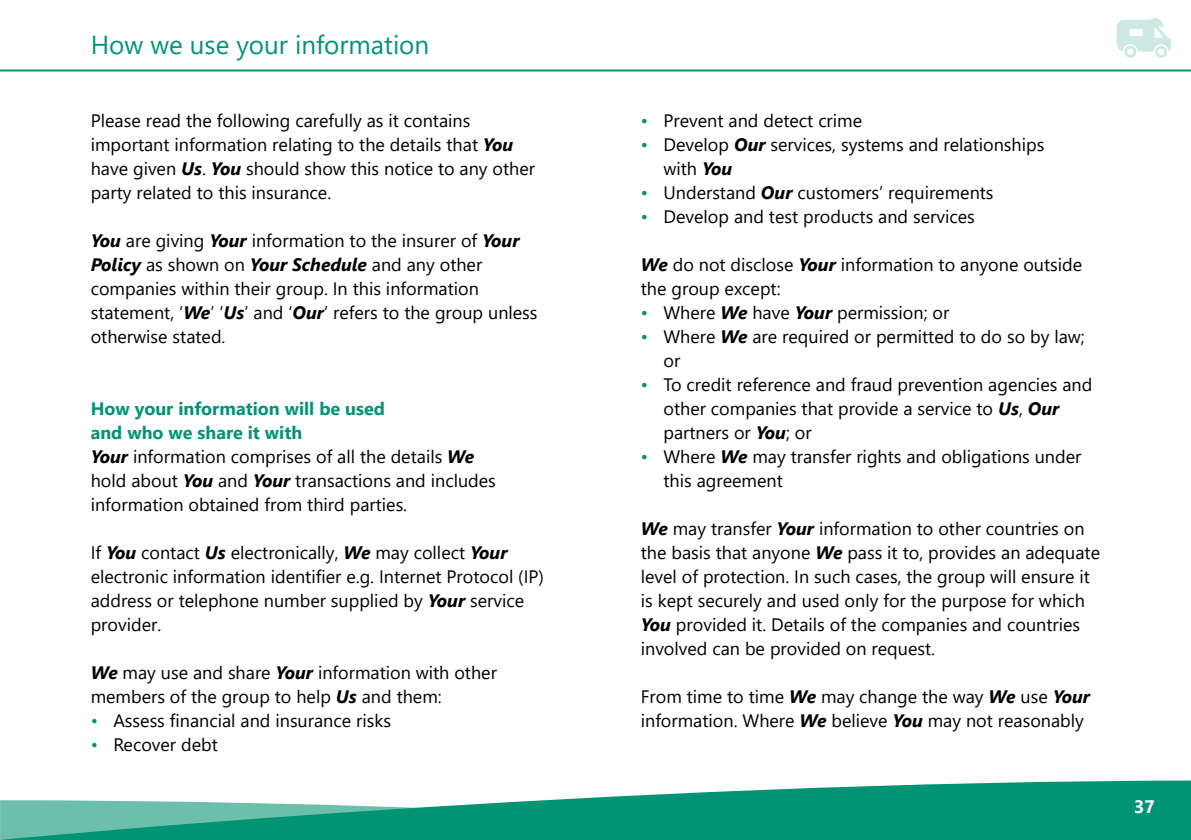
<style>
.page{position:relative;width:1191px;height:840px;background:#fff}
.page>*{position:absolute;margin:0;border:0;box-sizing:border-box;transform-origin:0 0}
.t1{font:26px "Segoe UI";color:#009475}
.t2{font:18px/24px "Segoe UI";color:#000}
.t3{font:700 18px "Segoe UI";color:#fff}
.s1{font-weight:700;font-style:italic}
.s2{font-weight:700;color:#009475}
.s3{color:#00925b}
</style>
<div class="page">
<svg style="left:0;top:780px;width:1191px;height:59px;fill:#009475"></svg>
<hr style="left:0;top:69px;width:1191px;height:2px;background:#009475">
<svg style="left:1116px;top:18px;width:55px;height:40px"></svg>
<h1 class="t1" style="left:91px;top:21px;width:340px">How we use your information</h1>
<p class="t2" style="left:91px;top:107px;width:446px">Please read the following carefully as it contains important information relating to the details that <span class="s1">You </span>have given <span class="s1">Us</span>. <span class="s1">You</span> should show this notice to any other party related to this insurance.</p>
<p class="t2" style="left:91px;top:226px;width:448px"><span class="s1">You</span> are giving <span class="s1">Your</span> information to the insurer of <span class="s1">Your Policy</span> as shown on <span class="s1">Your Schedule</span> and any other companies within their group. In this information statement, ‘<span class="s1">We</span>’ ‘<span class="s1">Us</span>’ and ‘<span class="s1">Our</span>’ refers to the group unless otherwise stated.</p>
<p class="t2" style="left:91px;top:394px;width:407px"><span class="s2">How your information will be used<br>and who we share it with<br></span><span class="s1">Your</span> information comprises of all the details <span class="s1">We </span>hold about <span class="s1">You</span> and <span class="s1">Your</span> transactions and includes information obtained from third parties.</p>
<p class="t2" style="left:91px;top:538px;width:455px">If <span class="s1">You</span> contact <span class="s1">Us</span> electronically, <span class="s1">We</span> may collect <span class="s1">Your </span>electronic information identifier e.g. Internet Protocol (IP) address or telephone number supplied by <span class="s1">Your</span> service provider.</p>
<p class="t2" style="left:91px;top:658px;width:408px"><span class="s1">We</span> may use and share <span class="s1">Your</span> information with other members of the group to help <span class="s1">Us</span> and them:</p>
<p class="t2" style="left:91px;top:706px;width:302px"><span class="s3">•</span> Assess financial and insurance risks</p>
<p class="t2" style="left:91px;top:730px;width:129px"><span class="s3">•</span> Recover debt</p>
<p class="t2" style="left:641px;top:106px;width:223px"><span class="s3">•</span> Prevent and detect crime</p>
<p class="t2" style="left:663px;top:130px;width:382px;text-indent:-23px"><span class="s3">•</span> Develop <span class="s1">Our</span> services, systems and relationships with <span class="s1">You</span></p>
<p class="t2" style="left:641px;top:178px;width:354px"><span class="s3">•</span> Understand <span class="s1">Our</span> customers’ requirements</p>
<p class="t2" style="left:641px;top:202px;width:335px"><span class="s3">•</span> Develop and test products and services</p>
<p class="t2" style="left:641px;top:250px;width:443px"><span class="s1">We</span> do not disclose <span class="s1">Your</span> information to anyone outside the group except:</p>
<p class="t2" style="left:641px;top:298px;width:310px"><span class="s3">•</span> Where <span class="s1">We</span> have <span class="s1">Your</span> permission; or</p>
<p class="t2" style="left:663px;top:322px;width:423px;text-indent:-23px"><span class="s3">•</span> Where <span class="s1">We</span> are required or permitted to do so by law; or</p>
<p class="t2" style="left:663px;top:370px;width:430px;text-indent:-23px"><span class="s3">•</span> To credit reference and fraud prevention agencies and other companies that provide a service to <span class="s1">Us</span>, <span class="s1">Our </span>partners or <span class="s1">You</span>; or</p>
<p class="t2" style="left:663px;top:442px;width:419px;text-indent:-23px"><span class="s3">•</span> Where <span class="s1">We</span> may transfer rights and obligations under this agreement</p>
<p class="t2" style="left:641px;top:514px;width:461px"><span class="s1">We</span> may transfer <span class="s1">Your</span> information to other countries on the basis that anyone <span class="s1">We</span> pass it to, provides an adequate level of protection. In such cases, the group will ensure it is kept securely and used only for the purpose for which <span class="s1">You</span> provided it. Details of the companies and countries involved can be provided on request.</p>
<p class="t2" style="left:641px;top:682px;width:451px">From time to time <span class="s1">We</span> may change the way <span class="s1">We</span> use <span class="s1">Your </span>information. Where <span class="s1">We</span> believe <span class="s1">You</span> may not reasonably</p>
<p class="t3" style="left:1134px;top:789px;width:22px">37</p>
</div>
